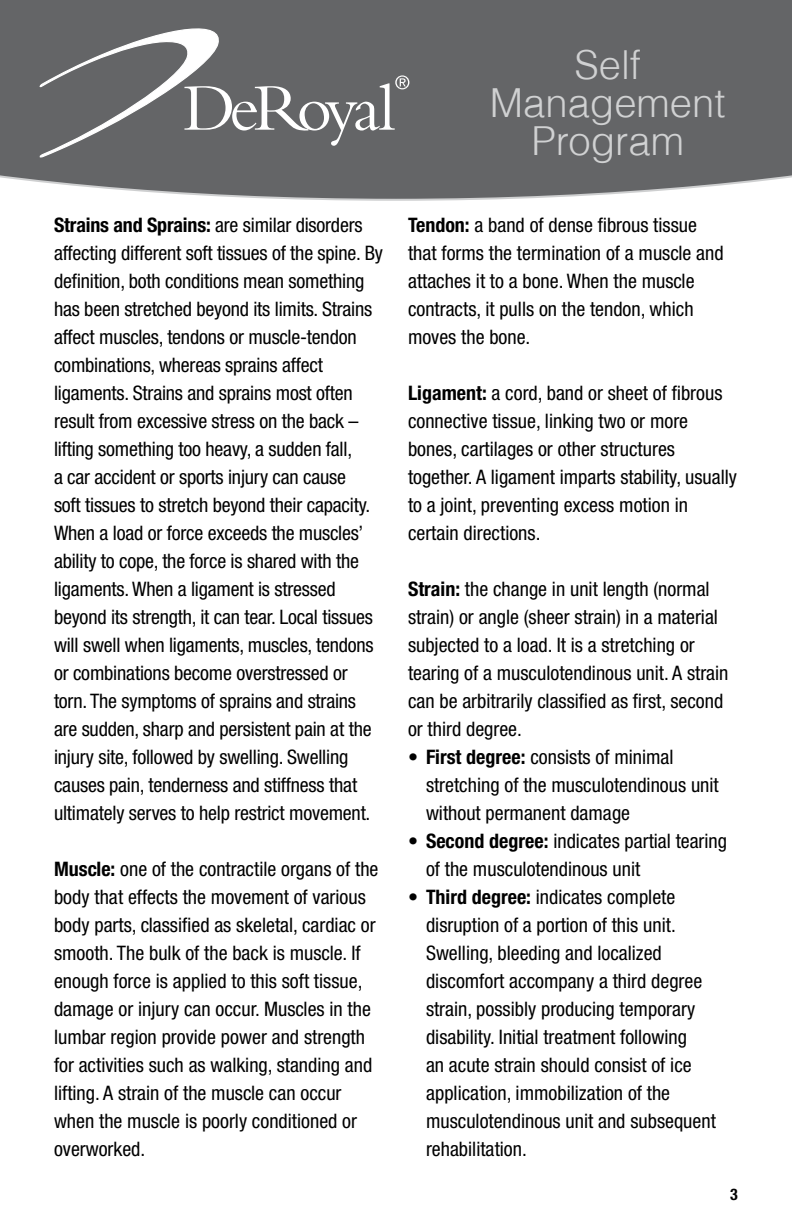
<style>
.page{position:relative;width:792px;height:1224px;background:#fff}
.page>*{position:absolute;margin:0;border:0;box-sizing:border-box;transform-origin:0 0}
.t1{font:300 40px/38px "Helv";color:#d0d1d2;text-align:center}
.t2{font:condensed 20px/28px "Helvetica Neue LT Std";color:#000}
.t3{font:700 condensed 16px "Helvetica Neue LTCE";color:#000}
.s1{font-family:"Helvetica Neue LTCE";font-weight:700}
</style>
<div class="page">
<svg style="left:0;top:0;width:792px;height:201px;background:#6e6f70"></svg>
<svg style="left:40px;top:28px;width:369px;height:130px;background:#767678"></svg>
<p class="t2" style="left:54px;top:210px;width:330px"><span class="s1">Strains and Sprains:</span> are similar disorders affecting different soft tissues of the spine. By definition, both conditions mean something has been stretched beyond its limits. Strains affect muscles, tendons or muscle-tendon combinations, whereas sprains affect ligaments. Strains and sprains most often result from excessive stress on the back – lifting something too heavy, a sudden fall,<br>a car accident or sports injury can cause<br>soft tissues to stretch beyond their capacity.<br>When a load or force exceeds the muscles’ ability to cope, the force is shared with the ligaments. When a ligament is stressed beyond its strength, it can tear. Local tissues will swell when ligaments, muscles, tendons or combinations become overstressed or torn. The symptoms of sprains and strains are sudden, sharp and persistent pain at the injury site, followed by swelling. Swelling causes pain, tenderness and stiffness that ultimately serves to help restrict movement.</p>
<p class="t2" style="left:54px;top:854px;width:326px"><span class="s1">Muscle:</span> one of the contractile organs of the body that effects the movement of various body parts, classified as skeletal, cardiac or smooth. The bulk of the back is muscle. If enough force is applied to this soft tissue, damage or injury can occur. Muscles in the lumbar region provide power and strength for activities such as walking, standing and lifting. A strain of the muscle can occur when the muscle is poorly conditioned or overworked.</p>
<h1 class="t1" style="left:490px;top:45px;width:237px">Self<br>Management<br>Program</h1>
<p class="t2" style="left:408px;top:210px;width:317px"><span class="s1">Tendon:</span> a band of dense fibrous tissue that forms the termination of a muscle and attaches it to a bone. When the muscle contracts, it pulls on the tendon, which moves the bone.</p>
<p class="t2" style="left:408px;top:378px;width:331px"><span class="s1">Ligament:</span> a cord, band or sheet of fibrous connective tissue, linking two or more bones, cartilages or other structures together. A ligament imparts stability, usually to a joint, preventing excess motion in certain directions.</p>
<p class="t2" style="left:408px;top:574px;width:322px"><span class="s1">Strain:</span> the change in unit length (normal strain) or angle (sheer strain) in a material subjected to a load. It is a stretching or tearing of a musculotendinous unit. A strain can be arbitrarily classified as first, second or third degree.</p>
<p class="t2" style="left:426px;top:742px;width:294px;text-indent:-18px"><span class="s1">• First degree:</span> consists of minimal stretching of the musculotendinous unit without permanent damage</p>
<p class="t2" style="left:426px;top:826px;width:303px;text-indent:-18px"><span class="s1">• Second degree:</span> indicates partial tearing of the musculotendinous unit</p>
<p class="t2" style="left:426px;top:882px;width:291px;text-indent:-18px"><span class="s1">• Third degree:</span> indicates complete disruption of a portion of this unit.<br>Swelling, bleeding and localized discomfort accompany a third degree strain, possibly producing temporary disability. Initial treatment following<br>an acute strain should consist of ice application, immobilization of the musculotendinous unit and subsequent rehabilitation.</p>
<p class="t3" style="left:730px;top:1185px;width:9px">3</p>
</div>
